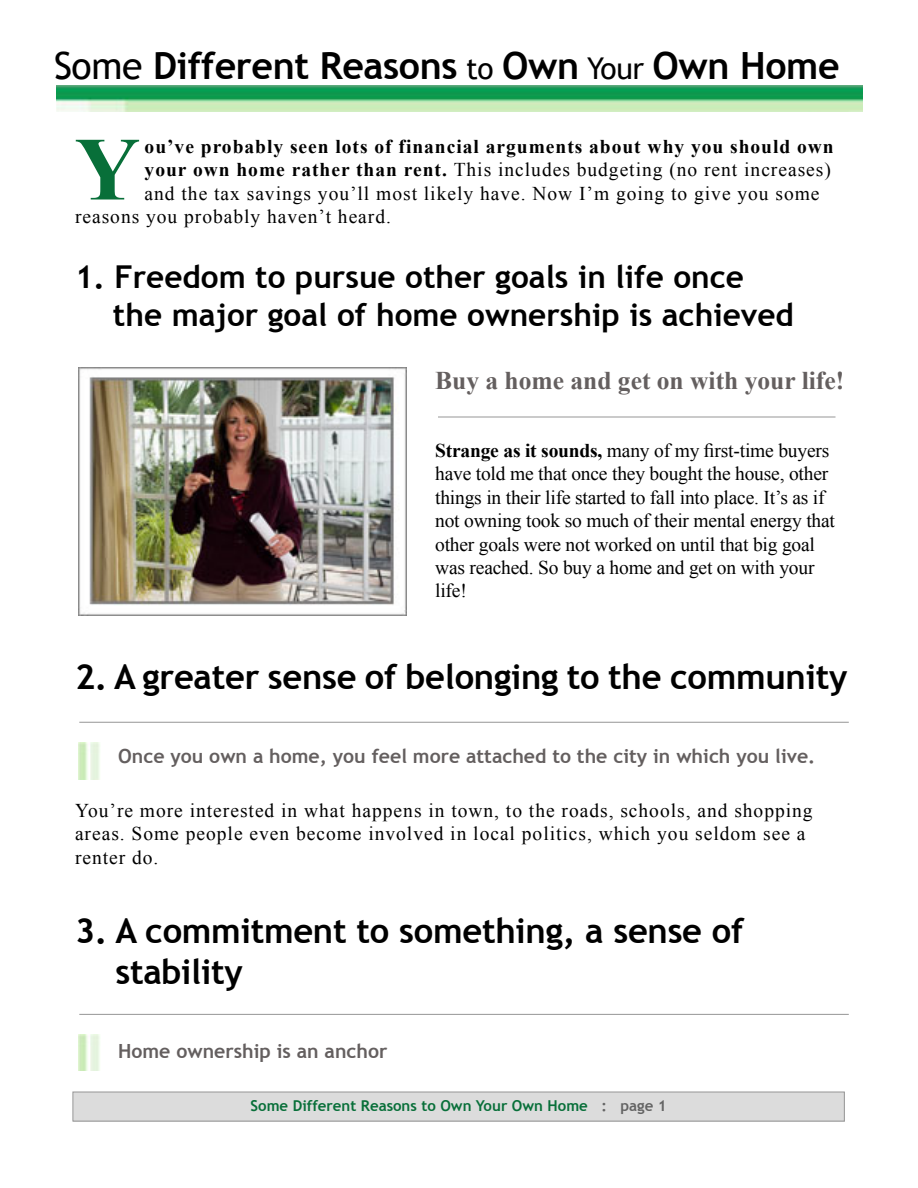
<style>
.page{position:relative;width:918px;height:1188px;background:#fff}
.page>*{position:absolute;margin:0;border:0;box-sizing:border-box;transform-origin:0 0}
.t1{font:700 90.15px "Times New Roman";color:#086f39}
.t2{font:700 37.5px "Trebuchet MS";letter-spacing:-.01em;color:#000}
.t3{font:700 34.5px/41.4px "Trebuchet MS";letter-spacing:-.01em;color:#000}
.t4{font:700 31.5px/37.8px "Trebuchet MS";color:#000}
.t5{font:700 25.5px "Times New Roman";color:#645f5f}
.t6{font:19.5px/23.4px "Times New Roman";letter-spacing:.05em;color:#000}
.t7{font:19.5px/23.4px "Times New Roman";letter-spacing:-.01em;color:#000}
.t8{font:700 19.5px "Trebuchet MS";color:#645f5f}
.t9{font:700 19.5px "Times New Roman";letter-spacing:.05em;color:#000}
.t10{font:700 15px "Trebuchet MS";color:#086f39}
.s1{font-weight:400}
.s2{font-weight:400;font-size:30px}
.s3{font-weight:700}
.s4{color:#646464}
</style>
<div class="page">
<img style="left:56px;top:86px;width:806px;height:26px">
<div style="left:73px;top:1092px;width:771px;height:29px;background:#dcdcdc"></div>
<div style="left:73px;top:1092px;width:772px;height:29px;border:1px solid #969696"></div>
<hr style="left:79px;top:722px;width:770px;height:1px;background:#969696">
<hr style="left:79px;top:1014px;width:770px;height:1px;background:#969696">
<img style="left:78px;top:742px;width:22px;height:38px">
<img style="left:78px;top:1035px;width:22px;height:36px">
<img style="left:79px;top:368px;width:328px;height:248px">
<hr style="left:438px;top:417px;width:398px;height:1px;background:#969696">
<h2 class="t2" style="left:54px;top:42px;width:787px"><span class="s1">Some</span> Different Reasons <span class="s2">to</span> Own <span class="s2">Your</span> Own Home</h2>
<h1 class="t1" style="left:75px;top:107px;width:67px">Y</h1>
<p class="t9" style="left:145px;top:133px;width:691px">ou’ve probably seen lots of financial arguments about why you should own</p>
<p class="t6" style="left:145px;top:158px;width:688px"><span class="s3">your own home rather than rent.</span> This includes budgeting (no rent increases)</p>
<p class="t6" style="left:145px;top:181px;width:676px">and the tax savings you’ll most likely have. Now I’m going to give you some</p>
<p class="t6" style="left:75px;top:204px;width:318px">reasons you probably haven’t heard.</p>
<h3 class="t4" style="left:113px;top:258px;width:682px;text-indent:-38px">1. Freedom to pursue other goals in life once the major goal of home ownership is achieved</h3>
<h3 class="t5" style="left:435px;top:362px;width:410px">Buy a home and get on with your life!</h3>
<p class="t7" style="left:435px;top:439px;width:401px"><span class="s3">Strange as it sounds,</span> many of my first-time buyers have told me that once they bought the house, other things in their life started to fall into place. It’s as if not owning took so much of their mental energy that other goals were not worked on until that big goal was reached. So buy a home and get on with your life!</p>
<h3 class="t3" style="left:75px;top:656px;width:774px">2. A greater sense of belonging to the community</h3>
<p class="t8" style="left:118px;top:744px;width:699px">Once you own a home, you feel more attached to the city in which you live.</p>
<p class="t6" style="left:75px;top:799px;width:739px">You’re more interested in what happens in town, to the roads, schools, and shopping areas. Some people even become involved in local politics, which you seldom see a renter do.</p>
<h3 class="t3" style="left:115px;top:910px;width:630px;text-indent:-40px">3. A commitment to something, a sense of stability</h3>
<p class="t8" style="left:118px;top:1039px;width:271px">Home ownership is an anchor</p>
<p class="t10" style="left:251px;top:1097px;width:418px">Some Different Reasons to Own Your Own Home <span class="s4">: page 1</span></p>
</div>
